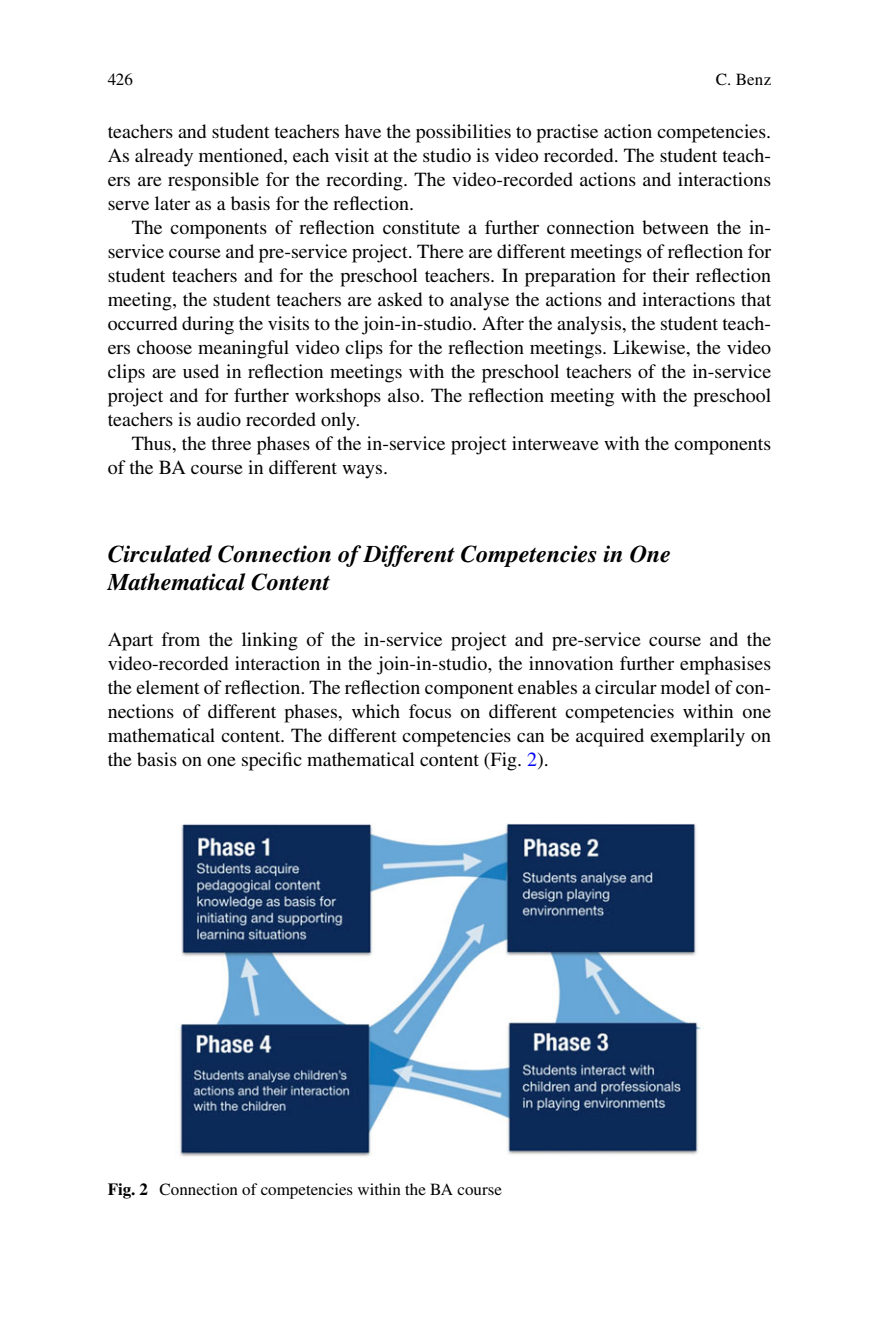
<style>
.page{position:relative;width:879px;height:1333px;background:#fff}
.page>*{position:absolute;margin:0;border:0;box-sizing:border-box;transform-origin:0 0}
.t1{font:italic 700 24px/28px "Rfjdxm Times";color:#000}
.t2{font:20px/24px "Mgblkg Times";color:#000;text-align:justify}
.t3{font:17px "Mgblkg Times";color:#000}
.s1{color:#0000fa}
.s2{font-family:"Jswfjt Times";font-weight:700}
</style>
<div class="page">
<img style="left:175px;top:823px;width:527px;height:334px">
<p class="t3" style="left:108px;top:73px;width:27px">426</p>
<p class="t2" style="left:108px;top:121px;width:665px">teachers and student teachers have the possibilities to practise action competencies.<br>As already mentioned, each visit at the studio is video recorded. The student teach&shy;ers are responsible for the recording. The video-recorded actions and interactions serve later as a basis for the reflection.</p>
<p class="t2" style="left:108px;top:217px;width:665px;text-indent:24px">The components of reflection constitute a further connection between the in&shy;service course and pre-service project. There are different meetings of reflection for student teachers and for the preschool teachers. In preparation for their reflection meeting, the student teachers are asked to analyse the actions and interactions that occurred during the visits to the join-in-studio. After the analysis, the student teach&shy;ers choose meaningful video clips for the reflection meetings. Likewise, the video clips are used in reflection meetings with the preschool teachers of the in-service project and for further workshops also. The reflection meeting with the preschool teachers is audio recorded only.</p>
<p class="t2" style="left:108px;top:433px;width:665px;text-indent:24px">Thus, the three phases of the in-service project interweave with the components of the BA course in different ways.</p>
<p class="t3" style="left:716px;top:73px;width:57px">C. Benz</p>
<p class="t1" style="left:108px;top:542px;width:565px">Circulated Connection of Different Competencies in One<br>Mathematical Content</p>
<p class="t2" style="left:108px;top:629px;width:665px">Apart from the linking of the in-service project and pre-service course and the video-recorded interaction in the join-in-studio, the innovation further emphasises the element of reflection. The reflection component enables a circular model of con&shy;nections of different phases, which focus on different competencies within one mathematical content. The different competencies can be acquired exemplarily on the basis on one specific mathematical content (Fig. <span class="s1">2</span> ).</p>
<p class="t3" style="left:108px;top:1182px;width:396px"><span class="s2">Fig. 2</span> Connection of competencies within the BA course</p>
</div>
